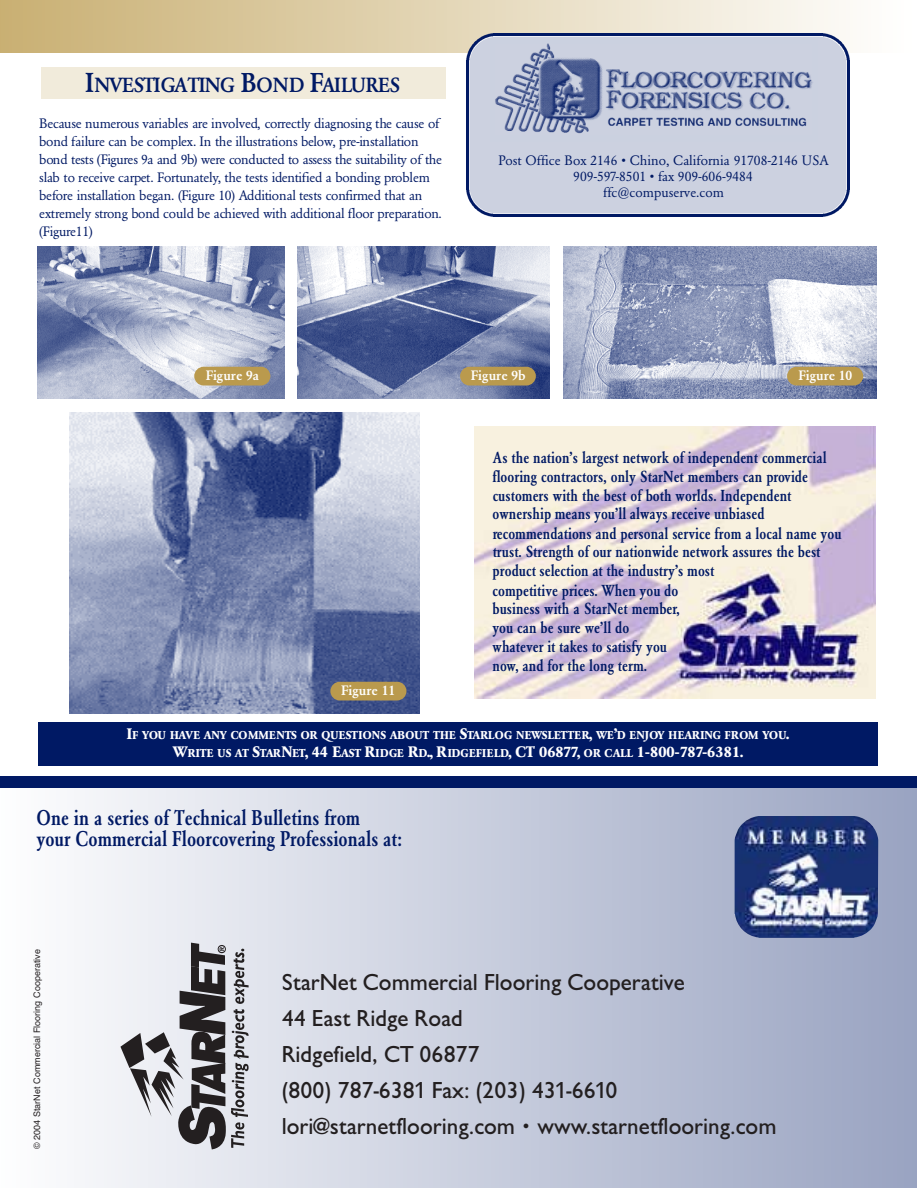
<style>
.page{position:relative;width:918px;height:1188px;background:#fff}
.page>*{position:absolute;margin:0;border:0;box-sizing:border-box;transform-origin:0 0}
.t1{font:24px/36px "Gill Sans Mdm";color:#231f20}
.t2{font:21px/21px "Garamond BE Medium Cn+WKYNWI";color:#001964}
.t3{font:20.25px "Garamond BE Medium+ZZTYXX";letter-spacing:-.015em;color:#001964;scale:.94 1}
.t4{font:15.75px/18.9px "Garamond BE Medium Cn+WKYNWI";color:#001964}
.t5{font:15px "Garamond BE Bold+TKLQSG";letter-spacing:-.025em;color:#fff}
.t6{font:13.5px/18px "Garamond BE Regular+EHTUVR";letter-spacing:-.03em;color:#001964}
.t7{font:13.5px/16.4px "Garamond BE Regular+EHTUVR";color:#001964;text-align:center}
.t8{font:13.5px "Garamond BE Medium+ZZTYXX";color:#fff}
.t9{font:11.25px "Garamond BE Bold+TKLQSG";letter-spacing:.01em;color:#fff}
.t10{font:9px "Helvetica";color:#231f20}
.s1{font-size:27px}
.s2{font-size:15px}
.s3{font-size:11.25px}
</style>
<div class="page">
<img style="left:0;top:0;width:846px;height:52px">
<img style="left:474px;top:426px;width:401px;height:273px">
<div style="left:0;top:776px;width:917px;height:12px;background:#001964"></div>
<img style="left:735px;top:816px;width:143px;height:122px">
<div style="left:41px;top:67px;width:405px;height:31px;background:#f1ebdb"></div>
<div style="left:38px;top:722px;width:840px;height:44px;background:#001964"></div>
<img style="left:466px;top:34px;width:383px;height:182px">
<img style="left:37px;top:247px;width:248px;height:152px">
<img style="left:298px;top:247px;width:252px;height:152px">
<img style="left:69px;top:412px;width:351px;height:302px">
<img style="left:563px;top:247px;width:314px;height:152px">
<div style="left:194px;top:367px;width:76px;height:19px;background:#ba9a4d;border-radius:9px"></div>
<div style="left:460px;top:367px;width:76px;height:19px;background:#ba9a4d;border-radius:9px"></div>
<div style="left:787px;top:367px;width:76px;height:19px;background:#ba9a4d;border-radius:9px"></div>
<div style="left:330px;top:682px;width:76px;height:18px;background:#ba9a4d;border-radius:9px"></div>
<svg style="left:120px;top:943px;width:129px;height:206px;background:#aaaaaf"></svg>
<p class="t3" style="left:85px;top:73px;width:337px"><span class="s1">I</span>N V EST IG AT ING <span class="s1">B</span>OND <span class="s1">F</span>A ILURES</p>
<p class="t6" style="left:39px;top:116px;width:404px">Because numerous variables are involved, correctly diagnosing the cause of bond failure can be complex. In the illustrations below, pre-installation bond tests (Figures 9a and 9b) were conducted to assess the suitability of the slab to receive carpet. Fo r t u n a t e l y, the tests identified a bonding problem before installation began. (Figure 10) Additional tests confirmed that an extremely strong bond could be achieved with additional floor preparation. ( F i g u r e 1 1 )</p>
<p class="t7" style="left:498px;top:153px;width:332px">Post Office Box 2146 • Chino, California 91708-2146 USA<br>909-597-8501 • fax 909-606-9484<br>ffc@compuserve.com</p>
<p class="t8" style="left:206px;top:367px;width:55px">Figure 9a</p>
<p class="t8" style="left:471px;top:367px;width:56px">Figure 9b</p>
<p class="t8" style="left:798px;top:367px;width:55px">Figure 10</p>
<p class="t8" style="left:341px;top:682px;width:55px">Figure 11</p>
<p class="t4" style="left:492px;top:449px;width:351px">As the nation’s largest network of independent commercial flooring contractors, only StarNet members can provide customers with the best of both worlds. Independent ownership means you’ll always receive unbiased recommendations and personal service from a local name you trust. Strength of our nationwide network assures the best product selection at the industry’s most<br>competitive prices. When you do<br>business with a StarNet member,<br>you can be sure we’ll do<br>whatever it takes to satisfy you<br>now, and for the long term.</p>
<p class="t9" style="left:127px;top:731px;width:664px"><span class="s2">I</span>F YOU HAVE ANY COMMENTS OR QUES TIONS ABOU T THE <span class="s2">S</span>TARL OG NEWSL ETTER<span class="s2">,</span> WE<span class="s2">’</span>D ENJOY HE ARING FROM YOU<span class="s2">.</span></p>
<p class="t5" style="left:173px;top:746px;width:572px">W<span class="s3">RITE US AT</span> S<span class="s3">TAR</span>N<span class="s3">ET</span>, 44 E<span class="s3">AS T</span> R<span class="s3">IDGE</span> R<span class="s3">D</span>., R<span class="s3">IDGEFIEL D</span>, CT 06877, <span class="s3">OR CAL L</span> 1 - 8 0 0 - 787- 6 3 8 1 .</p>
<h2 class="t2" style="left:37px;top:809px;width:367px">One in a series of Technical Bulletins from<br>your Commercial Floorcovering Professionals at:</h2>
<p class="t10" style="left:34px;top:1149px;width:201px;rotate:-90deg">© 2004 StarNet Commercial Flooring Cooperative</p>
<h1 class="t1" style="left:282px;top:967px;width:496px">StarNet Commercial Flooring Cooperative<br>44 East Ridge Road<br>Ridgefield, CT 06877<br>(800) 787-6381 Fax: (203) 431-6610 lori@starnetflooring.com • www.starnetflooring.com</h1>
</div>
